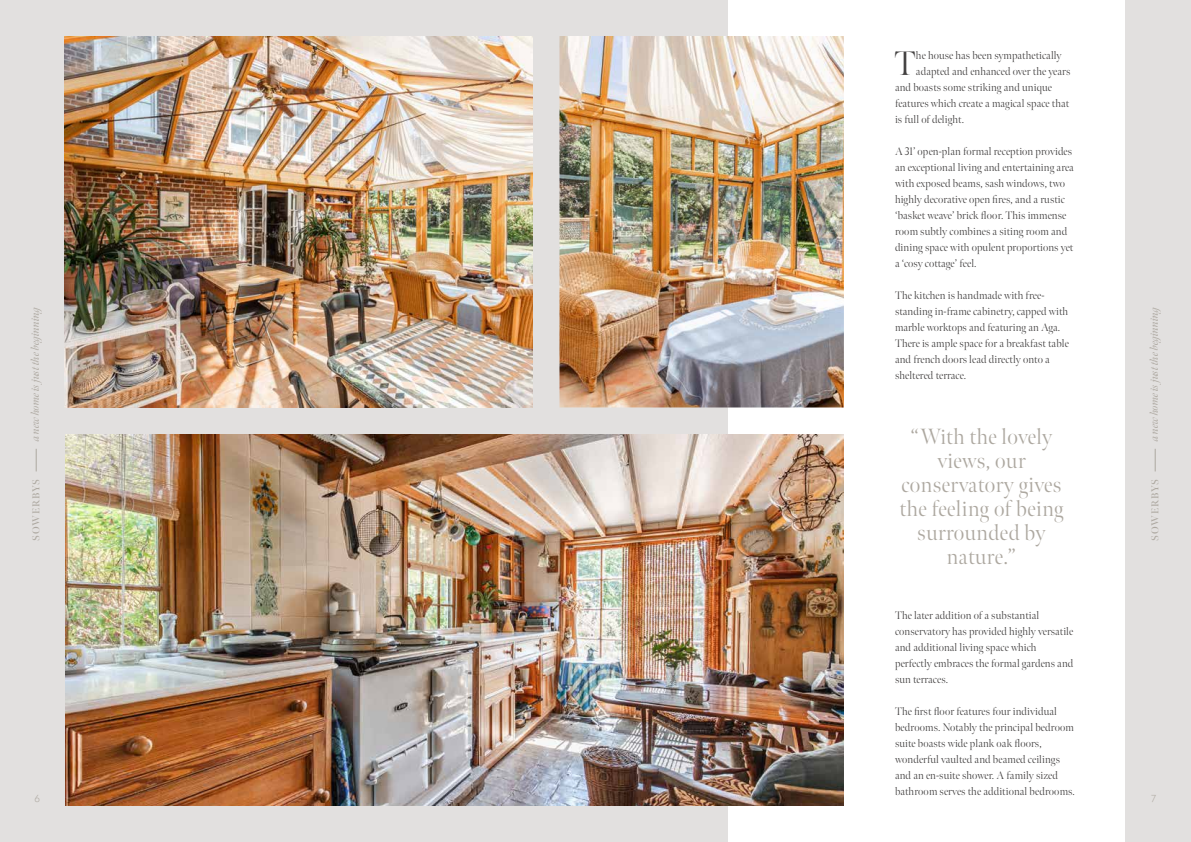
<style>
.page{position:relative;width:1191px;height:842px;background:#fff}
.page>*{position:absolute;margin:0;border:0;box-sizing:border-box;transform-origin:0 0}
.t1{font:300 34px "Meno Banner";color:#434141}
.t2{font:300 22px/24px "Meno Banner";letter-spacing:.02em;color:#ada8a0;text-align:center}
.t3{font:300 11px/16px "Meno Banner";letter-spacing:.01em;color:#434141}
.t4{font:italic 11px "Meno Banner";letter-spacing:-.01em;color:#ada8a0}
.t5{font:600 10px "Meno Banner";letter-spacing:.08em;color:#ada8a0}
.t6{font:300 10px "Quasimoda";color:#ada8a0}
</style>
<div class="page">
<div style="left:0;top:0;width:595px;height:842px;background:#e2e0df"></div>
<div style="left:595px;top:0;width:596px;height:842px;background:#e2e0df"></div>
<svg style="left:36px;top:449px;width:1px;height:22px"></svg>
<svg style="left:1155px;top:449px;width:1px;height:22px"></svg>
<div style="left:728px;top:0;width:396px;height:842px;background:#fff"></div>
<img style="left:65px;top:36px;width:467px;height:371px">
<img style="left:65px;top:434px;width:779px;height:372px">
<img style="left:559px;top:36px;width:285px;height:371px">
<h1 class="t1" style="left:894px;top:43px;width:23px">T</h1>
<p class="t3" style="left:916px;top:48px;width:147px">he house has been sympathetically</p>
<p class="t3" style="left:916px;top:64px;width:156px">adapted and enhanced over the years</p>
<p class="t3" style="left:895px;top:80px;width:158px">and boasts some striking and unique</p>
<p class="t3" style="left:895px;top:96px;width:176px">features which create a magical space that</p>
<p class="t3" style="left:895px;top:112px;width:71px">is full of delight.</p>
<p class="t3" style="left:895px;top:144px;width:180px">A 31’ open-plan formal reception provides an exceptional living and entertaining area with exposed beams, sash windows, two highly decorative open fires, and a rustic ‘basket weave’ brick floor. This immense room subtly combines a siting room and dining space with opulent proportions yet a ‘cosy cottage’ feel.</p>
<p class="t3" style="left:895px;top:288px;width:175px">The kitchen is handmade with free&shy;standing in-frame cabinetry, capped with marble worktops and featuring an Aga.<br>There is ample space for a breakfast table and french doors lead directly onto a sheltered terrace.</p>
<p class="t4" style="left:29px;top:441px;width:138px;rotate:-90deg">a new home is just the beginning</p>
<p class="t4" style="left:1147px;top:441px;width:138px;rotate:-90deg">a new home is just the beginning</p>
<h2 class="t2" style="left:899px;top:425px;width:165px">“With the lovely views, our conservatory gives the feeling of being surrounded by nature.”</h2>
<p class="t5" style="left:30px;top:541px;width:63px;rotate:-90deg">SOWERBYS</p>
<p class="t5" style="left:1149px;top:541px;width:63px;rotate:-90deg">SOWERBYS</p>
<p class="t3" style="left:895px;top:608px;width:180px">The later addition of a substantial conservatory has provided highly versatile and additional living space which perfectly embraces the formal gardens and sun terraces.</p>
<p class="t3" style="left:895px;top:704px;width:181px">The first floor features four individual bedrooms. Notably the principal bedroom suite boasts wide plank oak floors, wonderful vaulted and beamed ceilings and an en-suite shower. A family sized bathroom serves the additional bedrooms.</p>
<p class="t6" style="left:35px;top:791px;width:7px">6</p>
<p class="t6" style="left:1151px;top:791px;width:6px">7</p>
</div>
